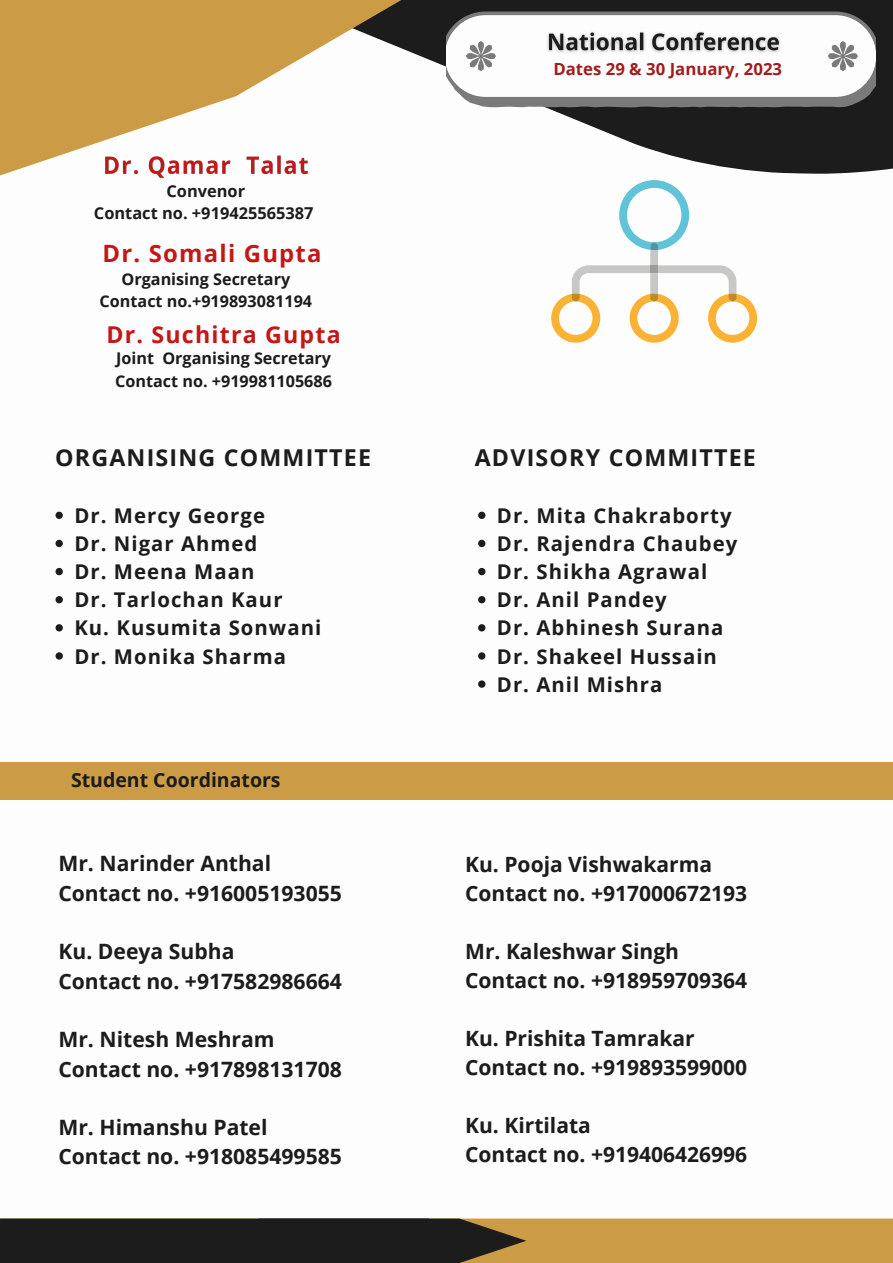
<style>
.page{position:relative;width:893px;height:1263px;background:#fff}
.page>*{position:absolute;margin:0;border:0;box-sizing:border-box;transform-origin:0 0}
.t1{font:700 23.85px "Open Sans";letter-spacing:.05em;color:#c41717}
.t2{font:700 23.25px "Open Sans";letter-spacing:.05em;color:#1c1c1c}
.t3{font:700 23.17px "Open Sans";letter-spacing:.05em;color:#c41717}
.t4{font:700 21.15px/29.2px "Open Sans";color:#1c1c1c}
.t5{font:700 21.08px/29px "Open Sans";color:#1c1c1c}
.t6{font:700 20.33px/28.1px "Open Sans";letter-spacing:.05em;color:#1c1c1c}
.t7{font:700 19.5px "Open Sans";color:#1c1c1c}
.t8{font:700 16.73px "Open Sans";color:#a21d1d}
.t9{font:700 16.35px/22.5px "Open Sans";color:#1c1c1c;text-align:center}
.t10{font:700 16.2px/22.5px "Open Sans";color:#1c1c1c;text-align:center}
</style>
<div class="page">
<svg style="left:513px;top:0;width:380px;height:174px;fill:#1c1c1c"></svg>
<svg style="left:513px;top:12px;width:363px;height:95px"></svg>
<img style="left:542px;top:20px;width:243px;height:43px">
<svg style="left:0;top:0;width:513px;height:176px;fill:#cc9b46"></svg>
<svg style="left:0;top:1218px;width:893px;height:45px;background:#6c5630"></svg>
<svg style="left:551px;top:180px;width:206px;height:163px"></svg>
<div style="left:650px;top:265px;width:8px;height:8px;background:#9c9c9b"></div>
<svg style="left:56px;top:512px;width:7px;height:7px"></svg>
<svg style="left:56px;top:540px;width:7px;height:7px"></svg>
<svg style="left:56px;top:568px;width:7px;height:7px"></svg>
<svg style="left:56px;top:596px;width:7px;height:7px"></svg>
<svg style="left:56px;top:624px;width:7px;height:7px"></svg>
<svg style="left:56px;top:652px;width:7px;height:8px"></svg>
<svg style="left:478px;top:512px;width:7px;height:7px"></svg>
<svg style="left:478px;top:540px;width:7px;height:7px"></svg>
<svg style="left:478px;top:568px;width:7px;height:7px"></svg>
<svg style="left:478px;top:596px;width:7px;height:7px"></svg>
<svg style="left:478px;top:624px;width:7px;height:7px"></svg>
<svg style="left:478px;top:652px;width:7px;height:8px"></svg>
<svg style="left:478px;top:680px;width:7px;height:8px"></svg>
<img style="left:102px;top:148px;width:210px;height:30px">
<div style="left:0;top:762px;width:893px;height:37px;background:#cc9b46"></div>
<p class="t9" style="left:94px;top:179px;width:221px">Convenor<br>Contact no. +919425565387</p>
<p class="t1" style="left:103px;top:236px;width:220px">Dr. Somali Gupta</p>
<p class="t10" style="left:100px;top:267px;width:214px">Organising Secretary<br>Contact no.+919893081194</p>
<p class="t3" style="left:106px;top:319px;width:236px">Dr. Suchitra Gupta</p>
<p class="t10" style="left:115px;top:347px;width:218px;text-align:left">Joint Organising Secretary<br>Contact no. +919981105686</p>
<p class="t2" style="left:55px;top:441px;width:317px">ORGANISING COMMITTEE</p>
<p class="t6" style="left:74px;top:501px;width:248px">Dr. Mercy George<br>Dr. Nigar Ahmed<br>Dr. Meena Maan<br>Dr. Tarlochan Kaur<br>Ku. Kusumita Sonwani<br>Dr. Monika Sharma</p>
<p class="t7" style="left:71px;top:767px;width:211px">Student Coordinators</p>
<p class="t4" style="left:58px;top:849px;width:285px">Mr. Narinder Anthal<br>Contact no. +916005193055</p>
<p class="t4" style="left:58px;top:936px;width:285px">Ku. Deeya Subha<br>Contact no. +917582986664</p>
<p class="t4" style="left:58px;top:1024px;width:285px">Mr. Nitesh Meshram<br>Contact no. +917898131708</p>
<p class="t4" style="left:58px;top:1112px;width:285px">Mr. Himanshu Patel<br>Contact no. +918085499585</p>
<p class="t8" style="left:553px;top:57px;width:230px">Dates 29 &amp; 30 January, 2023</p>
<p class="t2" style="left:475px;top:441px;width:283px">ADVISORY COMMITTEE</p>
<p class="t6" style="left:497px;top:501px;width:242px">Dr. Mita Chakraborty<br>Dr. Rajendra Chaubey<br>Dr. Shikha Agrawal<br>Dr. Anil Pandey<br>Dr. Abhinesh Surana<br>Dr. Shakeel Hussain<br>Dr. Anil Mishra</p>
<p class="t5" style="left:465px;top:849px;width:283px">Ku. Pooja Vishwakarma<br>Contact no. +917000672193</p>
<p class="t5" style="left:465px;top:936px;width:283px">Mr. Kaleshwar Singh<br>Contact no. +918959709364</p>
<p class="t5" style="left:465px;top:1023px;width:283px">Ku. Prishita Tamrakar<br>Contact no. +919893599000</p>
<p class="t5" style="left:465px;top:1110px;width:283px">Ku. Kirtilata<br>Contact no. +919406426996</p>
</div>
